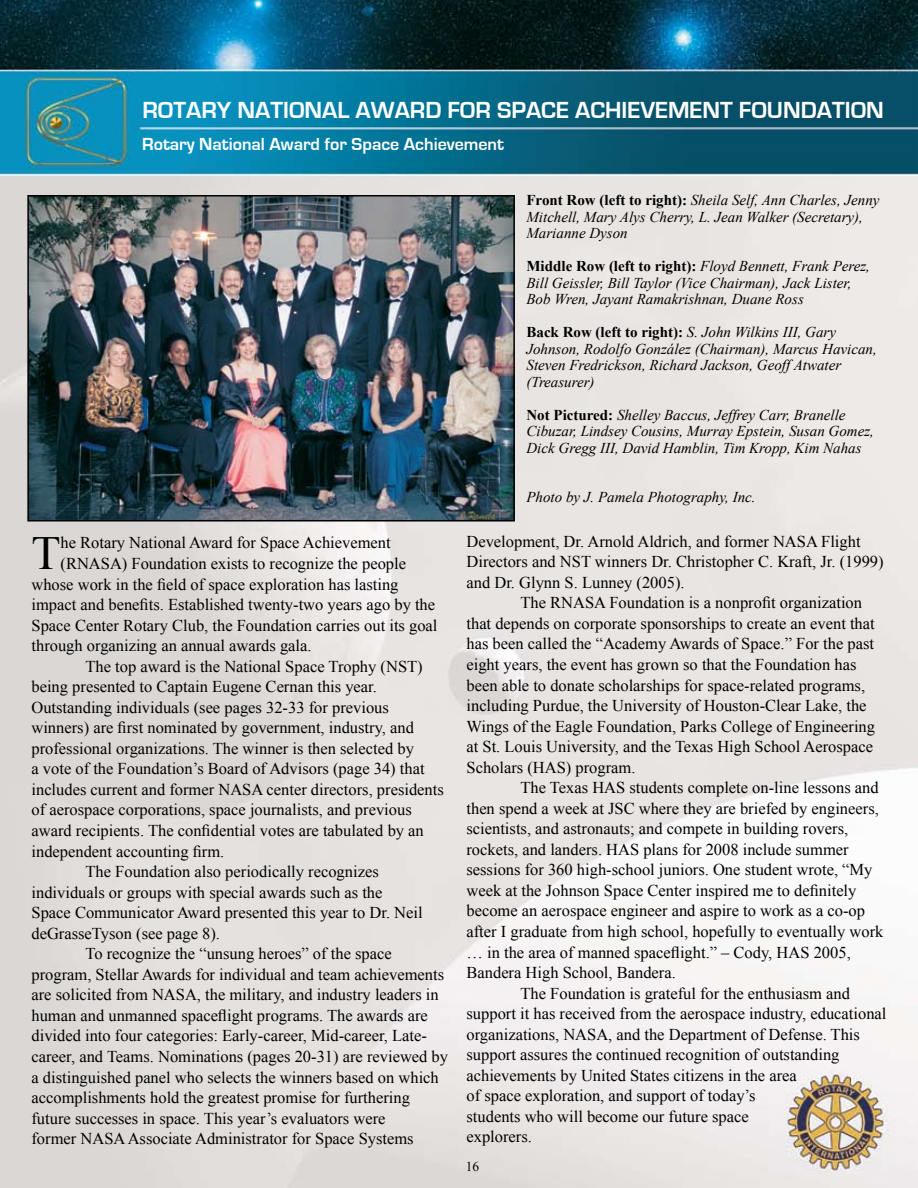
<style>
.page{position:relative;width:918px;height:1188px;background:#fff}
.page>*{position:absolute;margin:0;border:0;box-sizing:border-box;transform-origin:0 0}
.t1{font:47.55px "Times New Roman";color:#000}
.t2{font:700 24px "Eurostile";color:#fff}
.t3{font:700 18px "Eurostile";color:#fff}
.t4{font:16.5px/20.5px "Times New Roman";color:#000}
.t5{font:italic 15px/16.5px "Times New Roman";color:#000}
.t6{font:13.5px "Times New Roman";color:#000}
.s1{font-weight:700;font-style:normal}
</style>
<div class="page">
<img style="left:0;top:0;width:918px;height:1188px">
<img style="left:30px;top:198px;width:482px;height:321px">
<div style="left:27px;top:195px;width:488px;height:327px;border:2px solid #000"></div>
<h2 class="t2" style="left:142px;top:97px;width:743px">ROTARY NATIONAL AWARD FOR SPACE ACHIEVEMENT FOUNDATION</h2>
<p class="t3" style="left:142px;top:134px;width:363px">Rotary National Award for Space Achievement</p>
<p class="t5" style="left:526px;top:192px;width:355px"><span class="s1">Front Row (left to right):</span> Sheila Self, Ann Charles, Jenny<br>Mitchell, Mary Alys Cherry, L. Jean Walker (Secretary),<br>Marianne Dyson</p>
<p class="t5" style="left:526px;top:258px;width:345px"><span class="s1">Middle Row (left to right):</span> Floyd Bennett, Frank Perez,<br>Bill Geissler, Bill Taylor (Vice Chairman), Jack Lister,<br>Bob Wren, Jayant Ramakrishnan, Duane Ross</p>
<p class="t5" style="left:526px;top:324px;width:352px"><span class="s1">Back Row (left to right):</span> S. John Wilkins III, Gary Johnson, Rodolfo González (Chairman), Marcus Havican, Steven Fredrickson, Richard Jackson, Geoff Atwater (Treasurer)</p>
<p class="t5" style="left:526px;top:406px;width:349px"><span class="s1">Not Pictured:</span> Shelley Baccus, Jeffrey Carr, Branelle<br>Cibuzar, Lindsey Cousins, Murray Epstein, Susan Gomez,<br>Dick Gregg III, David Hamblin, Tim Kropp, Kim Nahas</p>
<p class="t5" style="left:526px;top:489px;width:231px">Photo by J. Pamela Photography, Inc.</p>
<h1 class="t1" style="left:32px;top:521px;width:31px">T</h1>
<p class="t4" style="left:61px;top:532px;width:332px">he Rotary National Award for Space Achievement</p>
<p class="t4" style="left:61px;top:553px;width:347px">(RNASA) Foundation exists to recognize the people</p>
<p class="t4" style="left:31px;top:573px;width:369px">whose work in the field of space exploration has lasting</p>
<p class="t4" style="left:31px;top:594px;width:405px">impact and benefits. Established twenty-two years ago by the</p>
<p class="t4" style="left:31px;top:615px;width:408px">Space Center Rotary Club, the Foundation carries out its goal</p>
<p class="t4" style="left:31px;top:635px;width:282px">through organizing an annual awards gala.</p>
<p class="t4" style="left:86px;top:656px;width:339px">The top award is the National Space Trophy (NST)</p>
<p class="t4" style="left:31px;top:676px;width:347px">being presented to Captain Eugene Cernan this year.</p>
<p class="t4" style="left:31px;top:697px;width:359px">Outstanding individuals (see pages 32-33 for previous</p>
<p class="t4" style="left:31px;top:717px;width:384px">winners) are first nominated by government, industry, and</p>
<p class="t4" style="left:31px;top:738px;width:384px">professional organizations. The winner is then selected by</p>
<p class="t4" style="left:31px;top:758px;width:395px">a vote of the Foundation’s Board of Advisors (page 34) that</p>
<p class="t4" style="left:31px;top:779px;width:414px">includes current and former NASA center directors, presidents</p>
<p class="t4" style="left:31px;top:799px;width:382px">of aerospace corporations, space journalists, and previous</p>
<p class="t4" style="left:31px;top:820px;width:394px">award recipients. The confidential votes are tabulated by an</p>
<p class="t4" style="left:31px;top:841px;width:194px">independent accounting firm.</p>
<p class="t4" style="left:86px;top:861px;width:295px">The Foundation also periodically recognizes</p>
<p class="t4" style="left:31px;top:882px;width:353px">individuals or groups with special awards such as the</p>
<p class="t4" style="left:31px;top:902px;width:393px">Space Communicator Award presented this year to Dr. Neil</p>
<p class="t4" style="left:31px;top:923px;width:190px">deGrasseTyson (see page 8).</p>
<p class="t4" style="left:86px;top:943px;width:308px">To recognize the “unsung heroes” of the space</p>
<p class="t4" style="left:31px;top:964px;width:414px">program, Stellar Awards for individual and team achievements</p>
<p class="t4" style="left:31px;top:984px;width:409px">are solicited from NASA, the military, and industry leaders in</p>
<p class="t4" style="left:31px;top:1005px;width:398px">human and unmanned spaceflight programs. The awards are</p>
<p class="t4" style="left:31px;top:1025px;width:397px">divided into four categories: Early-career, Mid-career, Late-</p>
<p class="t4" style="left:31px;top:1046px;width:418px">career, and Teams. Nominations (pages 20-31) are reviewed by</p>
<p class="t4" style="left:31px;top:1066px;width:409px">a distinguished panel who selects the winners based on which</p>
<p class="t4" style="left:31px;top:1087px;width:380px">accomplishments hold the greatest promise for furthering</p>
<p class="t4" style="left:31px;top:1108px;width:356px">future successes in space. This year’s evaluators were</p>
<p class="t4" style="left:31px;top:1128px;width:384px">former NASA Associate Administrator for Space Systems</p>
<p class="t4" style="left:467px;top:531px;width:419px">Development, Dr. Arnold Aldrich, and former NASA Flight<br>Directors and NST winners Dr. Christopher C. Kraft, Jr. (1999) and Dr. Glynn S. Lunney (2005).</p>
<p class="t4" style="left:467px;top:592px;width:410px;text-indent:54px">The RNASA Foundation is a nonprofit organization that depends on corporate sponsorships to create an event that has been called the “Academy Awards of Space.” For the past eight years, the event has grown so that the Foundation has been able to donate scholarships for space-related programs, including Purdue, the University of Houston-Clear Lake, the Wings of the Eagle Foundation, Parks College of Engineering at St. Louis University, and the Texas High School Aerospace Scholars (HAS) program.</p>
<p class="t4" style="left:521px;top:777px;width:360px">The Texas HAS students complete on-line lessons and</p>
<p class="t4" style="left:467px;top:798px;width:414px">then spend a week at JSC where they are briefed by engineers,</p>
<p class="t4" style="left:467px;top:818px;width:383px">scientists, and astronauts; and compete in building rovers,</p>
<p class="t4" style="left:467px;top:839px;width:384px">rockets, and landers. HAS plans for 2008 include summer</p>
<p class="t4" style="left:467px;top:859px;width:408px">sessions for 360 high-school juniors. One student wrote, “My</p>
<p class="t4" style="left:467px;top:880px;width:391px">week at the Johnson Space Center inspired me to definitely</p>
<p class="t4" style="left:467px;top:900px;width:400px">become an aerospace engineer and aspire to work as a co-op</p>
<p class="t4" style="left:467px;top:921px;width:419px">after I graduate from high school, hopefully to eventually work</p>
<p class="t4" style="left:467px;top:942px;width:386px">… in the area of manned spaceflight.” – Cody, HAS 2005,</p>
<p class="t4" style="left:467px;top:962px;width:211px">Bandera High School, Bandera.</p>
<p class="t4" style="left:521px;top:983px;width:331px">The Foundation is grateful for the enthusiasm and</p>
<p class="t4" style="left:467px;top:1003px;width:422px">support it has received from the aerospace industry, educational</p>
<p class="t4" style="left:467px;top:1024px;width:395px">organizations, NASA, and the Department of Defense. This</p>
<p class="t4" style="left:467px;top:1044px;width:375px">support assures the continued recognition of outstanding</p>
<p class="t4" style="left:467px;top:1065px;width:332px">achievements by United States citizens in the area</p>
<p class="t4" style="left:467px;top:1085px;width:291px">of space exploration, and support of today’s</p>
<p class="t4" style="left:467px;top:1106px;width:284px">students who will become our future space</p>
<p class="t4" style="left:467px;top:1126px;width:67px">explorers.</p>
<p class="t6" style="left:466px;top:1157px;width:15px">16</p>
</div>
